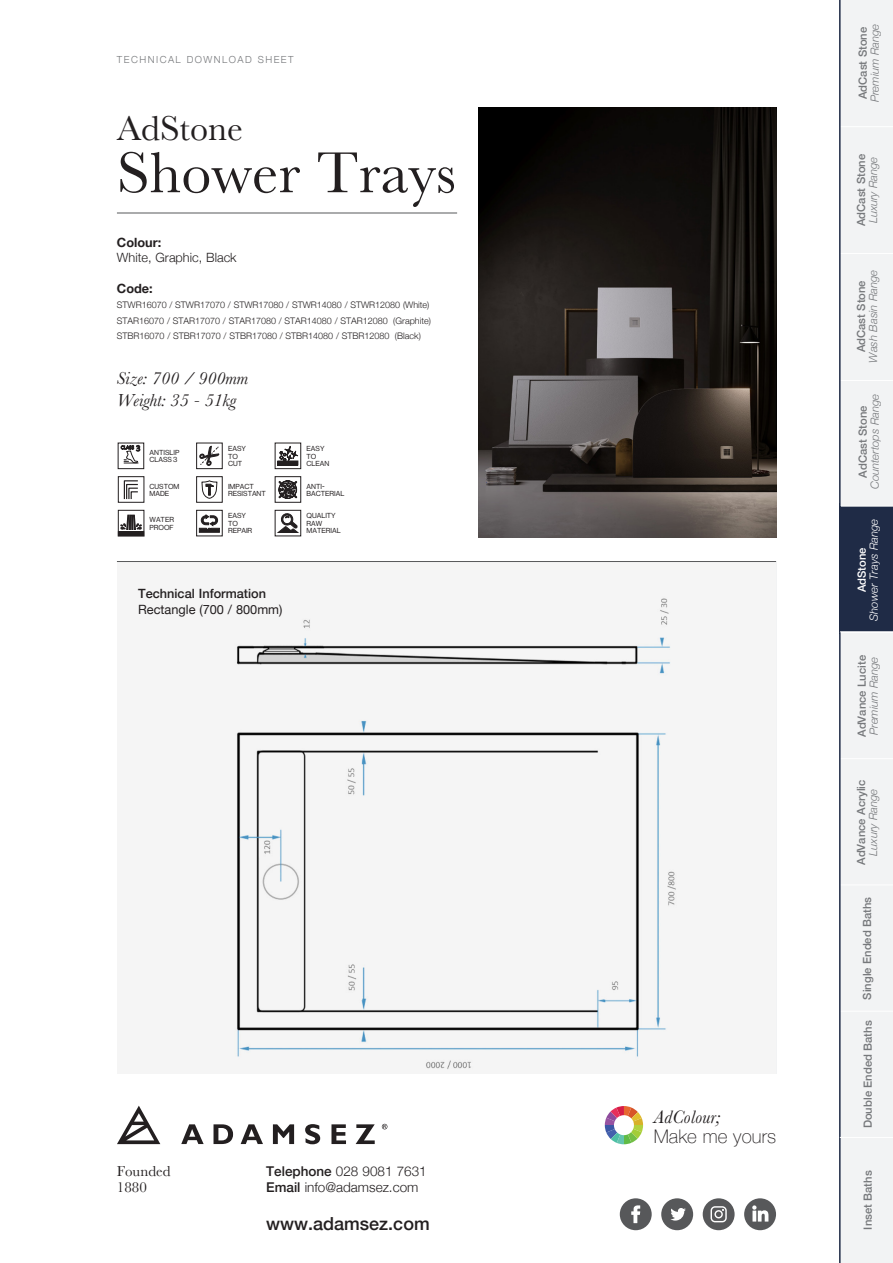
<style>
.page{position:relative;width:893px;height:1263px;background:#fff}
.page>*{position:absolute;margin:0;border:0;box-sizing:border-box;transform-origin:0 0}
.t1{font:60px "Baskerville";color:#231f20}
.t2{font:36px "Baskerville";color:#231f20}
.t3{font:100 18.75px "Helvetica Neue";letter-spacing:.005em;color:#231f20}
.t4{font:italic 18.75px "Baskerville";letter-spacing:.005em;color:#231f20}
.t5{font:italic 18px "Baskerville";color:#231f20}
.t6{font:500 18px "Helvetica Neue";color:#231f20}
.t7{font:15px "Baskerville";color:#231f20}
.t8{font:300 13.5px "Helvetica Neue";color:#231f20}
.t9{font:500 12.75px "Helvetica Neue";color:#231f20}
.t10{font:12.75px "Helvetica Neue";color:#231f20}
.t11{font:300 12.75px "Helvetica Neue";color:#231f20}
.t12{font:700 12.75px "Helvetica Neue";color:#231f20}
.t13{font:500 11.25px "Helvetica Neue";color:#76787b}
.t14{font:italic 300 11.25px "Helvetica Neue";color:#76787b}
.t15{font:italic 300 11.25px "Helvetica Neue";letter-spacing:-.005em;color:#fff}
.t16{font:500 11.25px "Helvetica Neue";color:#fff}
.t17{font:300 9.75px "Helvetica Neue";letter-spacing:.15em;color:#76787b}
.t18{font:300 9px "Helvetica Neue";color:#231f20}
.t19{font:7.05px/7.4px "N Haas Grotesk DS Pro 55 Rg";color:#231f20}
.t20{font:500 4.8px "Avenir Next";color:#231f20;scale:.9 1}
.s1{font-weight:500}
</style>
<div class="page">
<div style="left:840px;top:0;width:53px;height:126px;background:#f2f3f4"></div>
<div style="left:840px;top:504px;width:53px;height:130px;background:#1f2b46"></div>
<div style="left:841px;top:127px;width:52px;height:126px;background:#f2f3f4"></div>
<div style="left:841px;top:253px;width:52px;height:126px;background:#f2f3f4"></div>
<div style="left:841px;top:379px;width:52px;height:127px;background:#f2f3f4"></div>
<div style="left:841px;top:632px;width:52px;height:126px;background:#f2f3f4"></div>
<div style="left:841px;top:758px;width:52px;height:127px;background:#f2f3f4"></div>
<div style="left:841px;top:885px;width:52px;height:126px;background:#f2f3f4"></div>
<div style="left:841px;top:1010px;width:52px;height:127px;background:#f2f3f4"></div>
<div style="left:841px;top:1137px;width:52px;height:126px;background:#f2f3f4"></div>
<hr style="left:117px;top:213px;width:340px;height:1px;background:#57585a">
<svg style="left:605px;top:1106px;width:38px;height:38px"></svg>
<hr style="left:840px;top:253px;width:53px;height:1px;background:#fff">
<hr style="left:839px;top:380px;width:54px;height:1px;background:#fff">
<hr style="left:839px;top:632px;width:54px;height:1px;background:#fff">
<hr style="left:840px;top:758px;width:53px;height:1px;background:#fff">
<hr style="left:839px;top:884px;width:54px;height:1px;background:#fff">
<hr style="left:839px;top:1011px;width:54px;height:1px;background:#fff">
<hr style="left:839px;top:0;width:2px;height:1263px;background:#1f2b46">
<img style="left:478px;top:107px;width:298px;height:430px">
<div style="left:118px;top:562px;width:657px;height:508px;background:#f5f5f5"></div>
<svg style="left:117px;top:1106px;width:43px;height:38px"></svg>
<svg style="left:181px;top:1124px;width:23px;height:20px"></svg>
<svg style="left:214px;top:1124px;width:19px;height:20px"></svg>
<svg style="left:241px;top:1124px;width:22px;height:20px"></svg>
<svg style="left:273px;top:1124px;width:21px;height:20px"></svg>
<svg style="left:305px;top:1124px;width:15px;height:20px"></svg>
<svg style="left:331px;top:1124px;width:15px;height:20px"></svg>
<svg style="left:356px;top:1124px;width:19px;height:20px"></svg>
<svg style="left:382px;top:1124px;width:5px;height:5px"></svg>
<div style="left:661px;top:1198px;width:32px;height:32px;background:#57585a;border-radius:50%"></div>
<svg style="left:670px;top:1208px;width:16px;height:12px"></svg>
<div style="left:703px;top:1198px;width:32px;height:32px;background:#57585a;border-radius:50%"></div>
<svg style="left:711px;top:1206px;width:16px;height:16px"></svg>
<div style="left:620px;top:1198px;width:32px;height:32px;background:#57585a;border-radius:50%"></div>
<svg style="left:631px;top:1205px;width:9px;height:18px"></svg>
<div style="left:744px;top:1198px;width:32px;height:32px;background:#57585a;border-radius:50%"></div>
<svg style="left:752px;top:1205px;width:16px;height:16px"></svg>
<hr style="left:117px;top:561px;width:659px;height:1px;background:#57585a">
<hr style="left:840px;top:1137px;width:53px;height:1px;background:#fff">
<hr style="left:840px;top:631px;width:53px;height:1px;background:#fff">
<hr style="left:841px;top:506px;width:52px;height:1px;background:#fff">
<div style="left:196px;top:443px;width:26px;height:26px;border:1px solid #231f20"></div>
<svg style="left:199px;top:446px;width:21px;height:20px"></svg>
<div style="left:196px;top:510px;width:26px;height:26px;border:1px solid #231f20"></div>
<svg style="left:199px;top:514px;width:21px;height:19px"></svg>
<div style="left:118px;top:476px;width:26px;height:26px;border:1px solid #231f20"></div>
<svg style="left:123px;top:480px;width:15px;height:20px"></svg>
<div style="left:196px;top:476px;width:26px;height:26px;border:1px solid #231f20"></div>
<svg style="left:201px;top:480px;width:16px;height:19px"></svg>
<div style="left:275px;top:476px;width:26px;height:26px;border:1px solid #231f20"></div>
<svg style="left:278px;top:476px;width:19px;height:25px"></svg>
<div style="left:118px;top:510px;width:26px;height:26px;border:1px solid #231f20"></div>
<svg style="left:120px;top:515px;width:22px;height:15px"></svg>
<hr style="left:118px;top:532px;width:26px;height:4px;background:#231f20">
<div style="left:118px;top:531px;width:26px;height:5px;border:1px solid #231f20"></div>
<div style="left:275px;top:510px;width:26px;height:26px;border:1px solid #231f20"></div>
<svg style="left:277px;top:513px;width:21px;height:20px"></svg>
<div style="left:275px;top:443px;width:26px;height:26px;border:1px solid #231f20"></div>
<div style="left:278px;top:461px;width:20px;height:4px;border:1px solid #231f20"></div>
<svg style="left:280px;top:446px;width:18px;height:17px"></svg>
<div style="left:118px;top:443px;width:26px;height:26px;border:1px solid #231f20"></div>
<svg style="left:124px;top:445px;width:16px;height:19px"></svg>
<p class="t17" style="left:117px;top:51px;width:178px">TECHNICAL DOWNLOAD SHEET</p>
<p class="t2" style="left:117px;top:105px;width:128px">AdStone</p>
<p class="t1" style="left:117px;top:135px;width:341px">Shower Trays</p>
<p class="t12" style="left:117px;top:232px;width:46px">Colour:</p>
<p class="t11" style="left:117px;top:247px;width:121px">White, Graphic, Black</p>
<p class="t12" style="left:117px;top:278px;width:37px">Code:</p>
<p class="t18" style="left:117px;top:298px;width:314px">STWR16070 / STWR17070 / STWR17080 / STWR14080 / STWR12080 (White)</p>
<p class="t18" style="left:117px;top:313px;width:315px">STAR16070 / STAR17070 / STAR17080 / STAR14080 / STAR12080 (Graphite)</p>
<p class="t18" style="left:117px;top:328px;width:305px">STBR16070 / STBR17070 / STBR17080 / STBR14080 / STBR12080 (Black)</p>
<p class="t5" style="left:117px;top:366px;width:133px">Size: 700 / 900mm</p>
<p class="t5" style="left:117px;top:389px;width:121px">Weight: 35 - 51kg</p>
<p class="t20" style="left:121px;top:443px;width:16px">CLASS</p>
<p class="t19" style="left:149px;top:449px;width:31px">ANTISLIP<br>CLASS 3</p>
<p class="t19" style="left:228px;top:445px;width:20px">EASY<br>TO<br>CUT</p>
<p class="t19" style="left:306px;top:445px;width:25px">EASY<br>TO<br>CLEAN</p>
<p class="t19" style="left:149px;top:482px;width:32px">CUSTOM<br>MADE</p>
<p class="t19" style="left:228px;top:482px;width:39px">IMPACT<br>RESISTANT</p>
<p class="t19" style="left:306px;top:482px;width:39px">ANTI-<br>BACTERIAL</p>
<p class="t19" style="left:149px;top:516px;width:26px">WATER<br>PROOF</p>
<p class="t19" style="left:228px;top:512px;width:26px">EASY<br>TO<br>REPAIR</p>
<p class="t19" style="left:306px;top:512px;width:36px">QUALITY<br>RAW<br>MATERIAL</p>
<p class="t9" style="left:138px;top:583px;width:129px">Technical Information</p>
<p class="t10" style="left:138px;top:600px;width:146px">Rectangle (700 / 800mm)</p>
<p class="t7" style="left:117px;top:1162px;width:55px">Founded</p>
<p class="t7" style="left:117px;top:1178px;width:31px">1880</p>
<p class="t8" style="left:266px;top:1160px;width:162px"><span class="s1">Telephone</span> 028 9081 7631</p>
<p class="t8" style="left:266px;top:1177px;width:154px"><span class="s1">Email</span> info@adamsez.com</p>
<p class="t6" style="left:266px;top:1209px;width:165px">www.adamsez.com</p>
<p class="t4" style="left:654px;top:1104px;width:68px">AdColour;</p>
<p class="t3" style="left:654px;top:1122px;width:124px">Make me yours</p>
<p class="t13" style="left:854px;top:99px;width:74px;rotate:-90deg">AdCast Stone</p>
<p class="t14" style="left:866px;top:102px;width:80px;rotate:-90deg">Premium Range</p>
<p class="t13" style="left:852px;top:226px;width:74px;rotate:-90deg">AdCast Stone</p>
<p class="t14" style="left:864px;top:223px;width:68px;rotate:-90deg">Luxury Range</p>
<p class="t13" style="left:852px;top:352px;width:74px;rotate:-90deg">AdCast Stone</p>
<p class="t14" style="left:864px;top:363px;width:94px;rotate:-90deg">Wash Basin Range</p>
<p class="t13" style="left:854px;top:478px;width:74px;rotate:-90deg">AdCast Stone</p>
<p class="t14" style="left:866px;top:489px;width:97px;rotate:-90deg">Countertops Range</p>
<p class="t15" style="left:865px;top:621px;width:103px;rotate:-90deg">Shower Trays Range</p>
<p class="t16" style="left:853px;top:592px;width:46px;rotate:-90deg">AdStone</p>
<p class="t13" style="left:853px;top:737px;width:83px;rotate:-90deg">AdVance Lucite</p>
<p class="t14" style="left:865px;top:735px;width:80px;rotate:-90deg">Premium Range</p>
<p class="t13" style="left:852px;top:865px;width:87px;rotate:-90deg">AdVance Acrylic</p>
<p class="t14" style="left:864px;top:856px;width:68px;rotate:-90deg">Luxury Range</p>
<p class="t13" style="left:858px;top:999px;width:104px;rotate:-90deg">Single Ended Baths</p>
<p class="t13" style="left:859px;top:1128px;width:109px;rotate:-90deg">Double Ended Baths</p>
<p class="t13" style="left:859px;top:1229px;width:61px;rotate:-90deg">Inset Baths</p>
</div>
